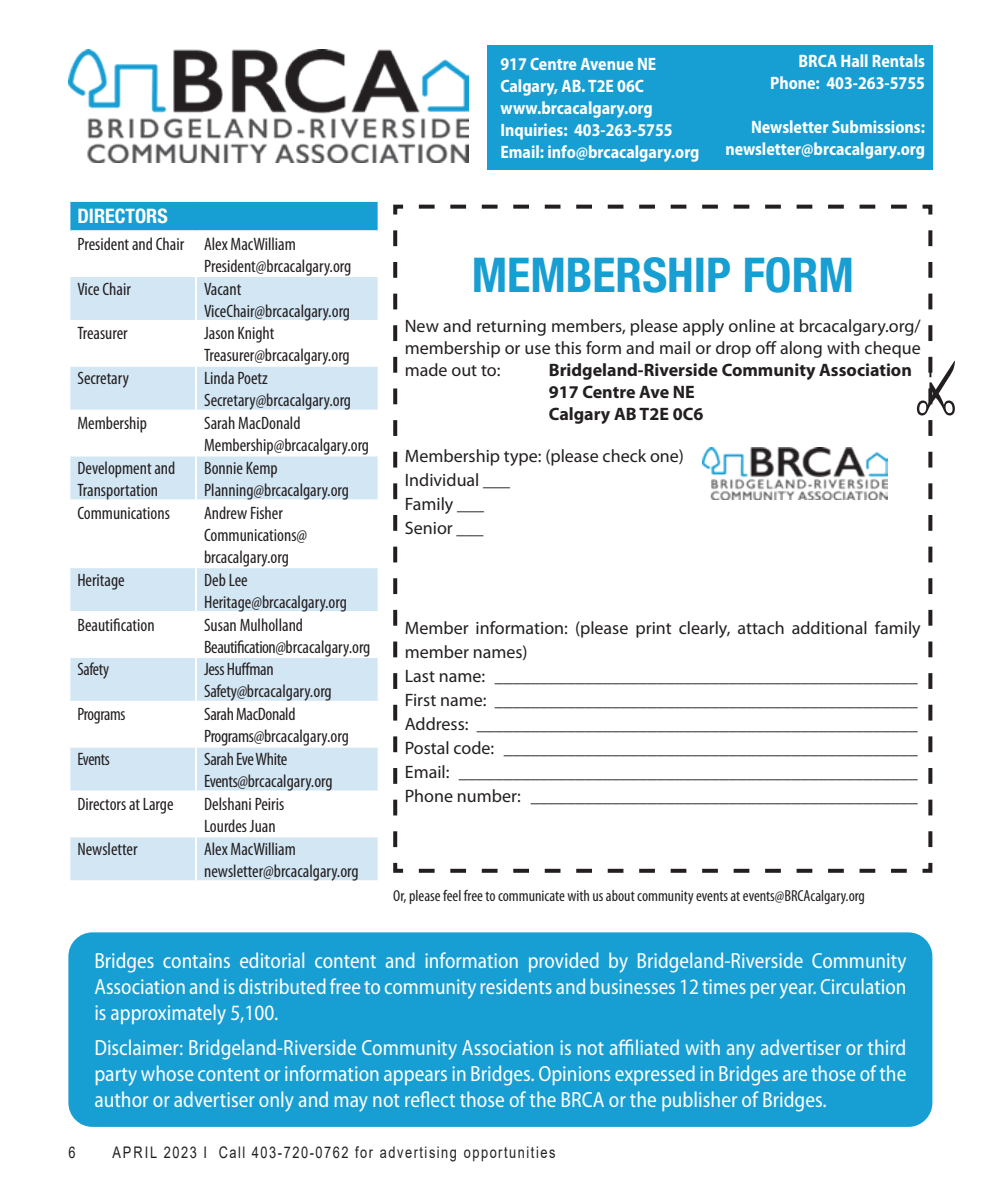
<style>
.page{position:relative;width:990px;height:1188px;background:#fff}
.page>*{position:absolute;margin:0;border:0;box-sizing:border-box;transform-origin:0 0}
.t1{font:700 condensed 48px "Helvetica Neue LT Std";color:#179ed2}
.t2{font:semi-condensed 22px/26px "Myriad Pro";color:#fff;text-align:justify;scale:.96 1}
.t3{font:semi-condensed 22px/26px "Myriad Pro";color:#fff;text-align:justify;scale:.95 1}
.t4{font:700 condensed 20px "Helvetica Neue LT Std";color:#fff}
.t5{font:condensed 18px/22px "Myriad Pro";color:#231f20}
.t6{font:18px/22px "Myriad Pro";color:#231f20;text-align:justify}
.t7{font:700 semi-condensed 18px "Myriad Pro";color:#fff;scale:.95 1}
.t8{font:700 18px "Myriad Pro";color:#231f20}
.t9{font:condensed 18px "Myriad Pro";letter-spacing:-.02em;color:#231f20}
.t10{font:condensed 18px "Myriad Pro";letter-spacing:-.025em;color:#231f20}
.t11{font:condensed 18px "Myriad Pro";color:#231f20;scale:.96 1}
.t12{font:condensed 18px "Myriad Pro";letter-spacing:-.02em;color:#231f20;scale:.96 1}
.t13{font:condensed 16px "Myriad Pro";color:#231f20}
.t14{font:16px "Arial";letter-spacing:.12em;color:#231f20;scale:.8 1}
</style>
<div class="page">
<div style="left:68px;top:932px;width:864px;height:195px;background:#179ed2;border-radius:24px"></div>
<div style="left:487px;top:46px;width:445px;height:124px;background:#179ed2"></div>
<img style="left:68px;top:50px;width:401px;height:113px">
<svg style="left:393px;top:204px;width:540px;height:669px"></svg>
<div style="left:69px;top:201px;width:310px;height:30px;background:#179ed2"></div>
<svg style="left:70px;top:277px;width:308px;height:603px;fill:#d3e6f4"></svg>
<svg style="left:70px;top:613px;width:308px;height:222px"></svg>
<hr style="left:68px;top:202px;width:2px;height:28px;background:#fff">
<hr style="left:378px;top:202px;width:2px;height:28px;background:#fff">
<hr style="left:68px;top:200px;width:128px;height:2px;background:#fff">
<hr style="left:196px;top:200px;width:184px;height:2px;background:#fff">
<hr style="left:68px;top:230px;width:128px;height:2px;background:#fff">
<hr style="left:196px;top:230px;width:184px;height:2px;background:#fff">
<hr style="left:195px;top:277px;width:2px;height:43px;background:#fff">
<hr style="left:68px;top:320px;width:128px;height:2px;background:#fff">
<hr style="left:195px;top:322px;width:2px;height:43px;background:#fff">
<hr style="left:196px;top:320px;width:184px;height:2px;background:#fff">
<hr style="left:68px;top:365px;width:128px;height:2px;background:#fff">
<hr style="left:195px;top:367px;width:2px;height:43px;background:#fff">
<hr style="left:196px;top:365px;width:184px;height:2px;background:#fff">
<hr style="left:68px;top:410px;width:128px;height:2px;background:#fff">
<hr style="left:195px;top:412px;width:2px;height:42px;background:#fff">
<hr style="left:196px;top:410px;width:184px;height:2px;background:#fff">
<hr style="left:68px;top:454px;width:128px;height:2px;background:#fff">
<hr style="left:195px;top:456px;width:2px;height:43px;background:#fff">
<hr style="left:196px;top:454px;width:184px;height:2px;background:#fff">
<hr style="left:68px;top:499px;width:128px;height:2px;background:#fff">
<hr style="left:195px;top:501px;width:2px;height:65px;background:#fff">
<hr style="left:196px;top:499px;width:184px;height:2px;background:#fff">
<hr style="left:68px;top:566px;width:128px;height:2px;background:#fff">
<hr style="left:195px;top:568px;width:2px;height:43px;background:#fff">
<hr style="left:196px;top:566px;width:184px;height:2px;background:#fff">
<hr style="left:68px;top:611px;width:128px;height:2px;background:#fff">
<hr style="left:195px;top:613px;width:2px;height:43px;background:#fff">
<hr style="left:196px;top:611px;width:184px;height:2px;background:#fff">
<hr style="left:68px;top:656px;width:128px;height:2px;background:#fff">
<hr style="left:195px;top:658px;width:2px;height:43px;background:#fff">
<hr style="left:196px;top:656px;width:184px;height:2px;background:#fff">
<hr style="left:68px;top:701px;width:128px;height:2px;background:#fff">
<hr style="left:195px;top:703px;width:2px;height:43px;background:#fff">
<hr style="left:196px;top:701px;width:184px;height:2px;background:#fff">
<hr style="left:68px;top:746px;width:128px;height:2px;background:#fff">
<hr style="left:195px;top:748px;width:2px;height:43px;background:#fff">
<hr style="left:196px;top:746px;width:184px;height:2px;background:#fff">
<hr style="left:68px;top:791px;width:128px;height:2px;background:#fff">
<hr style="left:195px;top:793px;width:2px;height:42px;background:#fff">
<hr style="left:196px;top:791px;width:184px;height:2px;background:#fff">
<hr style="left:68px;top:835px;width:128px;height:2px;background:#fff">
<hr style="left:195px;top:837px;width:2px;height:43px;background:#fff">
<hr style="left:196px;top:835px;width:184px;height:2px;background:#fff">
<svg style="left:702px;top:447px;width:192px;height:56px"></svg>
<img style="left:702px;top:447px;width:185px;height:52px">
<svg style="left:917px;top:222px;width:38px;height:625px"></svg>
<p class="t4" style="left:77px;top:204px;width:92px">DIRECTORS</p>
<p class="t5" style="left:77px;top:233px;width:108px">President and Chair</p>
<p class="t5" style="left:204px;top:233px;width:93px">Alex MacWilliam</p>
<p class="t5" style="left:204px;top:255px;width:149px">President@brcacalgary.org</p>
<p class="t5" style="left:77px;top:277px;width:55px">Vice Chair</p>
<p class="t5" style="left:204px;top:277px;width:39px">Vacant</p>
<p class="t5" style="left:204px;top:299px;width:148px">ViceChair@brcacalgary.org</p>
<p class="t5" style="left:77px;top:322px;width:52px">Treasurer</p>
<p class="t5" style="left:204px;top:322px;width:72px">Jason Knight</p>
<p class="t5" style="left:204px;top:344px;width:147px">Treasurer@brcacalgary.org</p>
<p class="t5" style="left:77px;top:367px;width:53px">Secretary</p>
<p class="t5" style="left:204px;top:367px;width:65px">Linda Poetz</p>
<p class="t5" style="left:204px;top:389px;width:149px">Secretary@brcacalgary.org</p>
<p class="t5" style="left:77px;top:412px;width:71px">Membership</p>
<p class="t5" style="left:204px;top:412px;width:98px">Sarah MacDonald</p>
<p class="t5" style="left:204px;top:434px;width:167px">Membership@brcacalgary.org</p>
<p class="t5" style="left:77px;top:457px;width:100px">Development and<br>Transportation</p>
<p class="t5" style="left:204px;top:457px;width:75px">Bonnie Kemp</p>
<p class="t5" style="left:204px;top:479px;width:146px">Planning@brcacalgary.org</p>
<p class="t5" style="left:77px;top:502px;width:94px">Communications</p>
<p class="t5" style="left:204px;top:502px;width:80px">Andrew Fisher</p>
<p class="t5" style="left:204px;top:524px;width:105px">Communications@</p>
<p class="t5" style="left:204px;top:546px;width:86px">brcacalgary.org</p>
<p class="t5" style="left:77px;top:569px;width:49px">Heritage</p>
<p class="t5" style="left:204px;top:569px;width:45px">Deb Lee</p>
<p class="t5" style="left:204px;top:591px;width:144px">Heritage@brcacalgary.org</p>
<p class="t5" style="left:77px;top:613px;width:79px">Beautification</p>
<p class="t5" style="left:204px;top:613px;width:101px">Susan Mulholland</p>
<p class="t5" style="left:204px;top:635px;width:168px">Beautification@brcacalgary.org</p>
<p class="t11" style="left:77px;top:659px;width:34px">Safety</p>
<p class="t9" style="left:204px;top:659px;width:71px">Jess Huffman</p>
<p class="t5" style="left:204px;top:680px;width:129px">Safety@brcacalgary.org</p>
<p class="t12" style="left:77px;top:703px;width:52px">Programs</p>
<p class="t9" style="left:204px;top:703px;width:93px">Sarah MacDonald</p>
<p class="t5" style="left:204px;top:725px;width:146px">Programs@brcacalgary.org</p>
<p class="t11" style="left:77px;top:748px;width:35px">Events</p>
<p class="t10" style="left:204px;top:748px;width:85px">Sarah Eve White</p>
<p class="t5" style="left:204px;top:770px;width:130px">Events@brcacalgary.org</p>
<p class="t5" style="left:77px;top:793px;width:98px">Directors at Large</p>
<p class="t5" style="left:204px;top:793px;width:82px">Delshani Peiris</p>
<p class="t5" style="left:204px;top:815px;width:73px">Lourdes Juan</p>
<p class="t5" style="left:77px;top:838px;width:62px">Newsletter</p>
<p class="t5" style="left:204px;top:838px;width:93px">Alex MacWilliam</p>
<p class="t5" style="left:204px;top:860px;width:156px">newsletter@brcacalgary.org</p>
<p class="t7" style="left:500px;top:54px;width:166px">917 Centre Avenue NE</p>
<p class="t7" style="left:500px;top:76px;width:153px">Calgary, AB. T2E 06C</p>
<p class="t7" style="left:500px;top:98px;width:162px">www.brcacalgary.org</p>
<p class="t7" style="left:500px;top:120px;width:183px">Inquiries: 403-263-5755</p>
<p class="t7" style="left:500px;top:142px;width:211px">Email: info@brcacalgary.org</p>
<p class="t7" style="left:798px;top:51px;width:135px">BRCA Hall Rentals</p>
<p class="t7" style="left:770px;top:73px;width:165px">Phone: 403-263-5755</p>
<p class="t7" style="left:751px;top:117px;width:185px">Newsletter Submissions:</p>
<p class="t7" style="left:725px;top:139px;width:212px">newsletter@brcacalgary.org</p>
<p class="t1" style="left:472px;top:246px;width:384px">MEMBERSHIP FORM</p>
<p class="t6" style="left:405px;top:315px;width:518px">New and returning members, please apply online at brcacalgary.org/ membership or use this form and mail or drop off along with cheque made out to:</p>
<p class="t8" style="left:549px;top:358px;width:365px">Bridgeland-Riverside Community Association</p>
<p class="t8" style="left:549px;top:380px;width:148px">917 Centre Ave NE</p>
<p class="t8" style="left:549px;top:402px;width:156px">Calgary AB T2E 0C6</p>
<p class="t6" style="left:405px;top:445px;width:281px">Membership type: (please check one)</p>
<p class="t6" style="left:405px;top:469px;width:107px">Individual ___</p>
<p class="t6" style="left:405px;top:493px;width:81px">Family ___</p>
<p class="t6" style="left:405px;top:517px;width:80px">Senior ___</p>
<p class="t6" style="left:405px;top:616px;width:517px;line-height:24px">Member information: (please print clearly, attach additional family member names)</p>
<p class="t6" style="left:405px;top:665px;width:514px">Last name: _______________________________________________</p>
<p class="t6" style="left:405px;top:689px;width:514px">First name: _______________________________________________</p>
<p class="t6" style="left:405px;top:713px;width:514px">Address: _________________________________________________</p>
<p class="t6" style="left:405px;top:737px;width:514px">Postal code: ______________________________________________</p>
<p class="t6" style="left:405px;top:761px;width:514px">Email: ___________________________________________________</p>
<p class="t6" style="left:405px;top:785px;width:514px">Phone number: ___________________________________________</p>
<p class="t13" style="left:393px;top:886px;width:473px">Or, please feel free to communicate with us about community events at events@BRCAcalgary.org</p>
<p class="t3" style="left:94px;top:949px;width:856px">Bridges contains editorial content and information provided by Bridgeland-Riverside Community Association and is distributed free to community residents and businesses 12 times per year. Circulation is approximately 5,100.</p>
<p class="t2" style="left:94px;top:1036px;width:848px">Disclaimer: Bridgeland-Riverside Community Association is not affiliated with any advertiser or third party whose content or information appears in Bridges. Opinions expressed in Bridges are those of the author or advertiser only and may not reflect those of the BRCA or the publisher of Bridges.</p>
<p class="t14" style="left:68px;top:1141px;width:10px">6</p>
<p class="t14" style="left:112px;top:1141px;width:555px">APRIL 2023 I Call 403-720-0762 for advertising opportunities</p>
</div>
